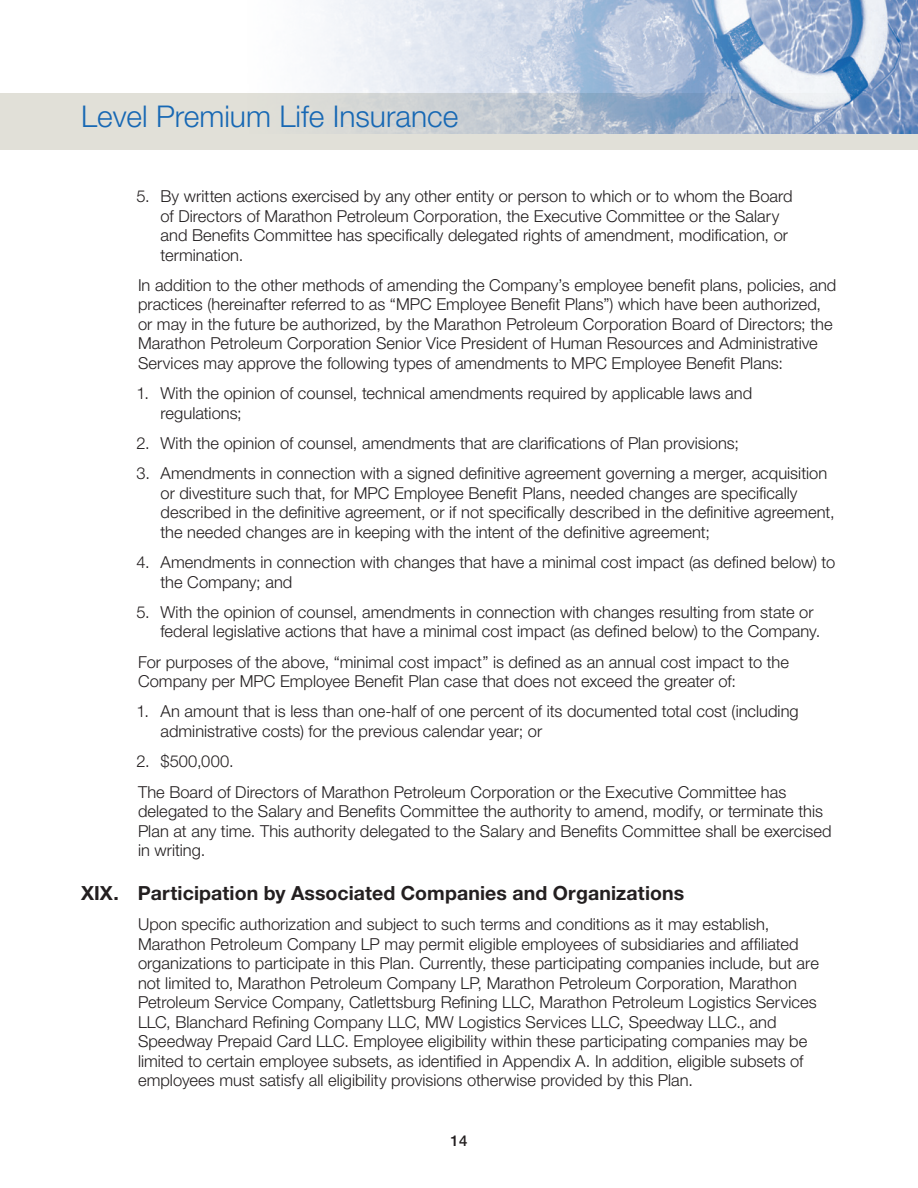
<style>
.page{position:relative;width:918px;height:1188px;background:#fff}
.page>*{position:absolute;margin:0;border:0;box-sizing:border-box;transform-origin:0 0}
.t1{font:300 30px "Helvetica Neue";color:#1768b4}
.HD_1{font:700 19.5px "Helvetica Neue";letter-spacing:.005em;color:#231f20}
.HD_1_Body{font:300 16.5px/19.5px "Helvetica Neue";color:#231f20}
.HD_1_Indent_1{font:300 16.5px/19.5px "Helvetica Neue";color:#231f20}
.t2{font:500 15px "Helvetica Neue";color:#231f20}
</style>
<div class="page">
<div style="left:0;top:93px;width:918px;height:57px;background:#e1e0d8"></div>
<img style="left:321px;top:0;width:597px;height:133px">
<h1 class="t1" style="left:81px;top:98px;width:379px">Level Premium Life Insurance</h1>
<p class="HD_1_Indent_1" style="left:160px;top:186px;width:634px;text-indent:-24px">5. By written actions exercised by any other entity or person to which or to whom the Board of Directors of Marathon Petroleum Corporation, the Executive Committee or the Salary and Benefits Committee has specifically delegated rights of amendment, modification, or termination.</p>
<p class="HD_1_Body" style="left:138px;top:275px;width:700px">In addition to the other methods of amending the Company’s employee benefit plans, policies, and practices (hereinafter referred to as “MPC Employee Benefit Plans”) which have been authorized, or may in the future be authorized, by the Marathon Petroleum Corporation Board of Directors; the Marathon Petroleum Corporation Senior Vice President of Human Resources and Administrative Services may approve the following types of amendments to MPC Employee Benefit Plans:</p>
<p class="HD_1_Indent_1" style="left:160px;top:383px;width:593px;text-indent:-24px">1. With the opinion of counsel, technical amendments required by applicable laws and regulations;</p>
<p class="HD_1_Indent_1" style="left:136px;top:433px;width:604px">2. With the opinion of counsel, amendments that are clarifications of Plan provisions;</p>
<p class="HD_1_Indent_1" style="left:160px;top:463px;width:676px;text-indent:-24px">3. Amendments in connection with a signed definitive agreement governing a merger, acquisition or divestiture such that, for MPC Employee Benefit Plans, needed changes are specifically described in the definitive agreement, or if not specifically described in the definitive agreement, the needed changes are in keeping with the intent of the definitive agreement;</p>
<p class="HD_1_Indent_1" style="left:160px;top:552px;width:676px;text-indent:-24px">4. Amendments in connection with changes that have a minimal cost impact (as defined below) to the Company; and</p>
<p class="HD_1_Indent_1" style="left:160px;top:602px;width:661px;text-indent:-24px">5. With the opinion of counsel, amendments in connection with changes resulting from state or federal legislative actions that have a minimal cost impact (as defined below) to the Company.</p>
<p class="HD_1_Body" style="left:138px;top:652px;width:653px">For purposes of the above, “minimal cost impact” is defined as an annual cost impact to the<br>Company per MPC Employee Benefit Plan case that does not exceed the greater of:</p>
<p class="HD_1_Indent_1" style="left:160px;top:701px;width:640px;text-indent:-24px">1. An amount that is less than one-half of one percent of its documented total cost (including administrative costs) for the previous calendar year; or</p>
<p class="HD_1_Indent_1" style="left:136px;top:751px;width:99px">2. $500,000.</p>
<p class="HD_1_Body" style="left:138px;top:782px;width:695px">The Board of Directors of Marathon Petroleum Corporation or the Executive Committee has delegated to the Salary and Benefits Committee the authority to amend, modify, or terminate this Plan at any time. This authority delegated to the Salary and Benefits Committee shall be exercised in writing.</p>
<p class="HD_1" style="left:81px;top:881px;width:605px">XIX. Participation by Associated Companies and Organizations</p>
<p class="HD_1_Body" style="left:138px;top:914px;width:682px">Upon specific authorization and subject to such terms and conditions as it may establish, Marathon Petroleum Company LP may permit eligible employees of subsidiaries and affiliated organizations to participate in this Plan. Currently, these participating companies include, but are not limited to, Marathon Petroleum Company LP, Marathon Petroleum Corporation, Marathon Petroleum Service Company, Catlettsburg Refining LLC, Marathon Petroleum Logistics Services LLC, Blanchard Refining Company LLC, MW Logistics Services LLC, Speedway LLC., and Speedway Prepaid Card LLC. Employee eligibility within these participating companies may be limited to certain employee subsets, as identified in Appendix A. In addition, eligible subsets of employees must satisfy all eligibility provisions otherwise provided by this Plan.</p>
<p class="t2" style="left:451px;top:1131px;width:18px">14</p>
</div>
